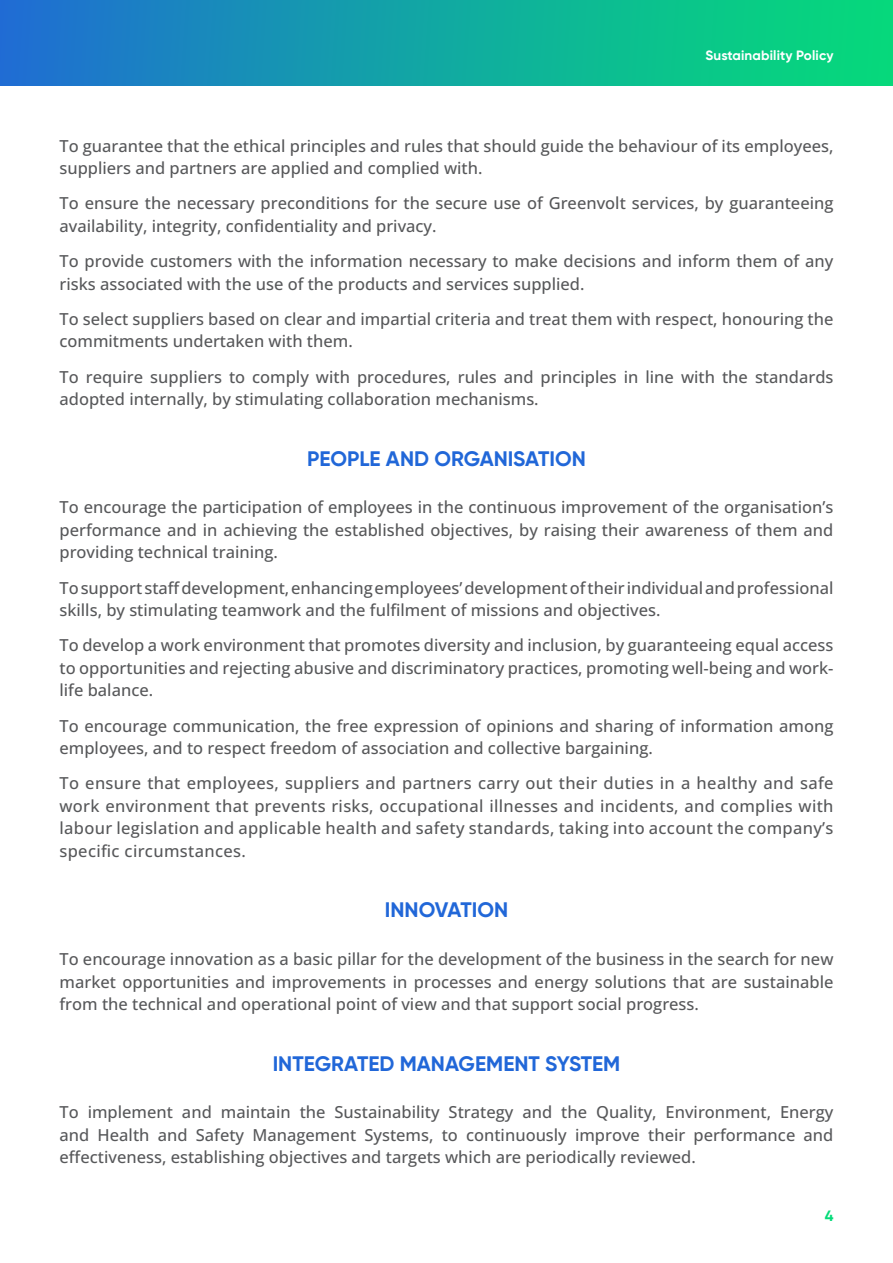
<style>
.page{position:relative;width:893px;height:1263px;background:#fff}
.page>*{position:absolute;margin:0;border:0;box-sizing:border-box;transform-origin:0 0}
.Titulo_Niv3{font:700 21px "Gilroy";color:#2167d8}
.Texto{font:500 16.5px/22.5px "Open Sans";color:#57585a}
.t1{font:700 15px "Gilroy";color:#05db79}
.t2{font:700 13.5px "Gilroy";letter-spacing:.01em;color:#fff}
</style>
<div class="page">
<div style="left:0;top:0;width:893px;height:85px;background:linear-gradient(to right,#1f70d1,#04df76)"></div>
<p class="t2" style="left:705px;top:46px;width:129px">Sustainability Policy</p>
<p class="Texto" style="left:60px;top:134px;width:775px">To guarantee that the ethical principles and rules that should guide the behaviour of its employees, suppliers and partners are applied and complied with.</p>
<p class="Texto" style="left:60px;top:192px;width:775px">To ensure the necessary preconditions for the secure use of Greenvolt services, by guaranteeing availability, integrity, confidentiality and privacy.</p>
<p class="Texto" style="left:60px;top:249px;width:775px">To provide customers with the information necessary to make decisions and inform them of any risks associated with the use of the products and services supplied.</p>
<p class="Texto" style="left:60px;top:307px;width:775px">To select suppliers based on clear and impartial criteria and treat them with respect, honouring the commitments undertaken with them.</p>
<p class="Texto" style="left:60px;top:365px;width:775px">To require suppliers to comply with procedures, rules and principles in line with the standards adopted internally, by stimulating collaboration mechanisms.</p>
<p class="Titulo_Niv3" style="left:307px;top:445px;width:280px">PEOPLE AND ORGANISATION</p>
<p class="Texto" style="left:60px;top:496px;width:775px;text-align:justify">To encourage the participation of employees in the continuous improvement of the organisation’s performance and in achieving the established objectives, by raising their awareness of them and providing technical training.</p>
<p class="Texto" style="left:60px;top:576px;width:775px">To support staff development, enhancing employees’ development of their individual and professional skills, by stimulating teamwork and the fulfilment of missions and objectives.</p>
<p class="Texto" style="left:60px;top:634px;width:775px;text-align:justify">To develop a work environment that promotes diversity and inclusion, by guaranteeing equal access to opportunities and rejecting abusive and discriminatory practices, promoting well-being and work&shy;life balance.</p>
<p class="Texto" style="left:60px;top:714px;width:775px">To encourage communication, the free expression of opinions and sharing of information among employees, and to respect freedom of association and collective bargaining.</p>
<p class="Texto" style="left:60px;top:772px;width:775px;text-align:justify">To ensure that employees, suppliers and partners carry out their duties in a healthy and safe work environment that prevents risks, occupational illnesses and incidents, and complies with labour legislation and applicable health and safety standards, taking into account the company’s specific circumstances.</p>
<p class="Titulo_Niv3" style="left:385px;top:897px;width:125px">INNOVATION</p>
<p class="Texto" style="left:60px;top:947px;width:775px;text-align:justify">To encourage innovation as a basic pillar for the development of the business in the search for new market opportunities and improvements in processes and energy solutions that are sustainable from the technical and operational point of view and that support social progress.</p>
<p class="Titulo_Niv3" style="left:273px;top:1050px;width:349px">INTEGRATED MANAGEMENT SYSTEM</p>
<p class="Texto" style="left:60px;top:1100px;width:775px;text-align:justify">To implement and maintain the Sustainability Strategy and the Quality, Environment, Energy and Health and Safety Management Systems, to continuously improve their performance and effectiveness, establishing objectives and targets which are periodically reviewed.</p>
<p class="t1" style="left:825px;top:1206px;width:10px">4</p>
</div>
